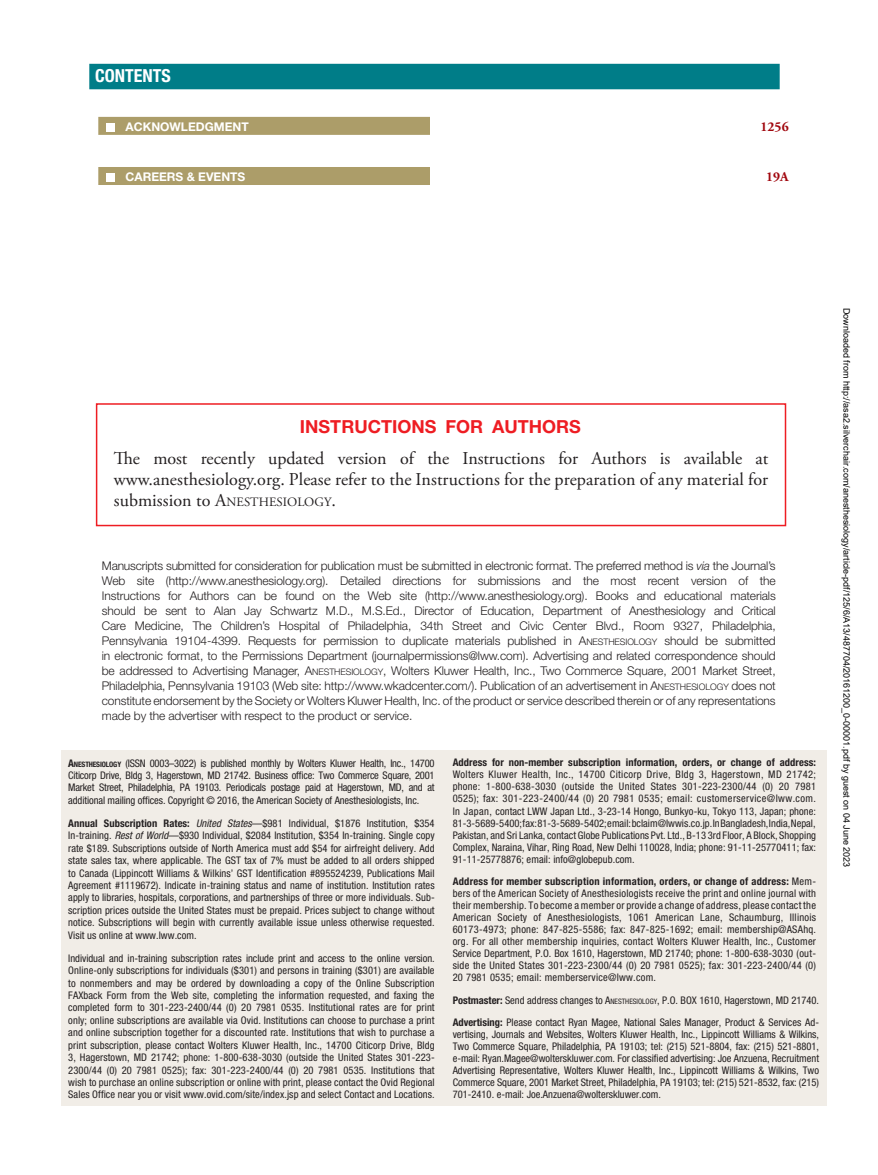
<style>
.page{position:relative;width:878px;height:1175px;background:#fff}
.page>*{position:absolute;margin:0;border:0;box-sizing:border-box;transform-origin:0 0}
.t1{font:18px/21px "Adobe Garamond Pro";letter-spacing:.005em;color:#231f20;text-align:justify}
.t2{font:700 18px "Helvetica Neue";color:#ee1d23}
.t3{font:700 condensed 18px "Helvetica Neue";color:#fff}
.t4{font:700 13.5px "Adobe Garamond Pro";color:#a1080f}
.t5{font:300 12px/15px "Helvetica Neue";letter-spacing:-.01em;color:#231f20;text-align:justify}
.t6{font:700 12px "Helvetica Neue";color:#fff}
.t7{font:condensed 10.5px/12.5px "Helvetica Neue";color:#231f20;text-align:justify}
.t8{font:700 condensed 10.5px "Helvetica Neue";letter-spacing:.005em;color:#231f20}
.t9{font:9px "Arial";color:#000}
.s1{font-size:12.75px}
.s2{font-style:italic}
.s3{font-size:9px}
.s4{font-weight:700}
.s5{font-weight:700;font-size:7.5px}
.s6{font-size:7.5px}
</style>
<div class="page">
<div style="left:89px;top:64px;width:690px;height:25px;background:#007d88"></div>
<div style="left:96px;top:403px;width:690px;height:123px;border:2px solid #ee1d23"></div>
<div style="left:61px;top:750px;width:765px;height:356px;background:#f1ede7"></div>
<div style="left:98px;top:117px;width:332px;height:18px;background:#ac9d69"></div>
<div style="left:98px;top:167px;width:332px;height:18px;background:#ac9d69"></div>
<div style="left:106px;top:123px;width:9px;height:8px;background:#fff"></div>
<div style="left:106px;top:173px;width:9px;height:8px;background:#fff"></div>
<h1 class="t3" style="left:95px;top:65px;width:77px">contents</h1>
<p class="t6" style="left:125px;top:119px;width:125px">ACKNOWLEDGMENT</p>
<p class="t4" style="left:760px;top:119px;width:30px">1256</p>
<p class="t6" style="left:115px;top:169px;width:11px">CA</p>
<p class="t6" style="left:143px;top:169px;width:73px">REERS &amp; EVENTS</p>
<p class="t4" style="left:766px;top:169px;width:24px">19A</p>
<h1 class="t2" style="left:300px;top:416px;width:282px">INSTRUCTIONS FOR AUTHORS</h1>
<h1 class="t1" style="left:114px;top:448px;width:656px">The most recently updated version of the Instructions for Authors is available at www.anesthesiology.org. Please refer to the Instructions for the preparation of any material for submission to A<span class="s1">NESTHESIOLOGY</span>.</h1>
<p class="t5" style="left:102px;top:558px;width:675px">Manuscripts submitted for consideration for publication must be submitted in electronic format. The preferred method is <span class="s2">via</span> the Journal’s Web site (http://www.anesthesiology.org). Detailed directions for submissions and the most recent version of the Instructions for Authors can be found on the Web site (http://www.anesthesiology.org). Books and educational materials should be sent to Alan Jay Schwartz M.D., M.S.Ed., Director of Education, Department of Anesthesiology and Critical Care Medicine, The Children’s Hospital of Philadelphia, 34th Street and Civic Center Blvd., Room 9327, Philadelphia, Pennsylvania 19104-4399. Requests for permission to duplicate materials published in A<span class="s3">NESTHESIOLOGY</span> should be submitted in electronic format, to the Permissions Department (journalpermissions@lww.com). Advertising and related correspondence should be addressed to Advertising Manager, A<span class="s3">NESTHESIOLOGY</span>, Wolters Kluwer Health, Inc., Two Commerce Square, 2001 Market Street, Philadelphia, Pennsylvania 19103 (Web site: http://www.wkadcenter.com/). Publication of an advertisement in A<span class="s3">NESTHESIOLOGY</span> does not constitute endorsement by the Society or Wolters Kluwer Health, Inc. of the product or service described therein or of any representations made by the advertiser with respect to the product or service.</p>
<p class="t7" style="left:68px;top:756px;width:368px"><span class="s4">A</span><span class="s5">NESTHESIOLOGY</span> (ISSN 0003–3022) is published monthly by Wolters Kluwer Health, Inc., 14700<br>Citicorp Drive, Bldg 3, Hagerstown, MD 21742. Business office: Two Commerce Square, 2001<br>Market Street, Philadelphia, PA 19103. Periodicals postage paid at Hagerstown, MD, and at additional mailing offices. Copyright © 2016, the American Society of Anesthesiologists, Inc.</p>
<p class="t7" style="left:68px;top:816px;width:368px"><span class="s4">Annual Subscription Rates:</span> <span class="s2">United States</span>—$981 Individual, $1876 Institution, $354<br>In-training. <span class="s2">Rest of World</span>—$930 Individual, $2084 Institution, $354 In-training. Single copy rate $189. Subscriptions outside of North America must add $54 for airfreight delivery. Add state sales tax, where applicable. The GST tax of 7% must be added to all orders shipped to Canada (Lippincott Williams &amp; Wilkins’ GST Identification #895524239, Publications Mail Agreement #1119672). Indicate in-training status and name of institution. Institution rates apply to libraries, hospitals, corporations, and partnerships of three or more individuals. Sub&shy;scription prices outside the United States must be prepaid. Prices subject to change without notice. Subscriptions will begin with currently available issue unless otherwise requested.<br>Visit us online at www.lww.com.</p>
<p class="t7" style="left:68px;top:951px;width:368px">Individual and in-training subscription rates include print and access to the online version.<br>Online-only subscriptions for individuals ($301) and persons in training ($301) are available to nonmembers and may be ordered by downloading a copy of the Online Subscription FAXback Form from the Web site, completing the information requested, and faxing the completed form to 301-223-2400/44 (0) 20 7981 0535. Institutional rates are for print only; online subscriptions are available via Ovid. Institutions can choose to purchase a print and online subscription together for a discounted rate. Institutions that wish to purchase a print subscription, please contact Wolters Kluwer Health, Inc., 14700 Citicorp Drive, Bldg 3, Hagerstown, MD 21742; phone: 1-800-638-3030 (outside the United States 301-223- 2300/44 (0) 20 7981 0525); fax: 301-223-2400/44 (0) 20 7981 0535. Institutions that wish to purchase an online subscription or online with print, please contact the Ovid Regional Sales Office near you or visit www.ovid.com/site/index.jsp and select Contact and Locations.</p>
<p class="t8" style="left:452px;top:756px;width:365px">Address for non-member subscription information, orders, or change of address:</p>
<p class="t7" style="left:452px;top:768px;width:365px;line-height:12px">Wolters Kluwer Health, Inc., 14700 Citicorp Drive, Bldg 3, Hagerstown, MD 21742; phone: 1-800-638-3030 (outside the United States 301-223-2300/44 (0) 20 7981<br>0525); fax: 301-223-2400/44 (0) 20 7981 0535; email: customerservice@lww.com.<br>In Japan, contact LWW Japan Ltd., 3-23-14 Hongo, Bunkyo-ku, Tokyo 113, Japan; phone:<br>81-3-5689-5400; fax: 81-3-5689-5402; email: bclaim@lwwis.co.jp. In Bangladesh, India, Nepal, Pakistan, and Sri Lanka, contact Globe Publications Pvt. Ltd., B-13 3rd Floor, A Block, Shopping Complex, Naraina, Vihar, Ring Road, New Delhi 110028, India; phone: 91-11-25770411; fax:<br>91-11-25778876; email: info@globepub.com.</p>
<p class="t7" style="left:452px;top:875px;width:365px;line-height:12px"><span class="s4">Address for member subscription information, orders, or change of address:</span> Mem&shy;bers of the American Society of Anesthesiologists receive the print and online journal with their membership. To become a member or provide a change of address, please contact the American Society of Anesthesiologists, 1061 American Lane, Schaumburg, Illinois 60173-4973; phone: 847-825-5586; fax: 847-825-1692; email: membership@ASAhq. org. For all other membership inquiries, contact Wolters Kluwer Health, Inc., Customer Service Department, P.O. Box 1610, Hagerstown, MD 21740; phone: 1-800-638-3030 (out&shy;side the United States 301-223-2300/44 (0) 20 7981 0525); fax: 301-223-2400/44 (0)<br>20 7981 0535; email: memberservice@lww.com.</p>
<p class="t7" style="left:452px;top:988px;width:368px;line-height:22.5px"><span class="s4">Postmaster:</span> Send address changes to A<span class="s6">NESTHESIOLOGY</span>, P.O. BOX 1610, Hagerstown, MD 21740.<br><span class="s4">Advertising:</span> Please contact Ryan Magee, National Sales Manager, Product &amp; Services Ad-</p>
<p class="t7" style="left:452px;top:1028px;width:368px;line-height:12px">vertising, Journals and Websites, Wolters Kluwer Health, Inc., Lippincott Williams &amp; Wilkins, Two Commerce Square, Philadelphia, PA 19103; tel: (215) 521-8804, fax: (215) 521-8801, e-mail: Ryan.Magee@wolterskluwer.com. For classified advertising: Joe Anzuena, Recruitment Advertising Representative, Wolters Kluwer Health, Inc., Lippincott Williams &amp; Wilkins, Two Commerce Square, 2001 Market Street, Philadelphia, PA 19103; tel: (215) 521-8532, fax: (215)<br>701-2410. e-mail: Joe.Anzuena@wolterskluwer.com.</p>
<p class="t9" style="left:850px;top:307px;width:561px;rotate:90deg">Downloaded from http://asa2.silverchair.com/anesthesiology/article-pdf/125/6/A13/487704/20161200_0-00001.pdf by guest on 04 June 2023</p>
</div>
